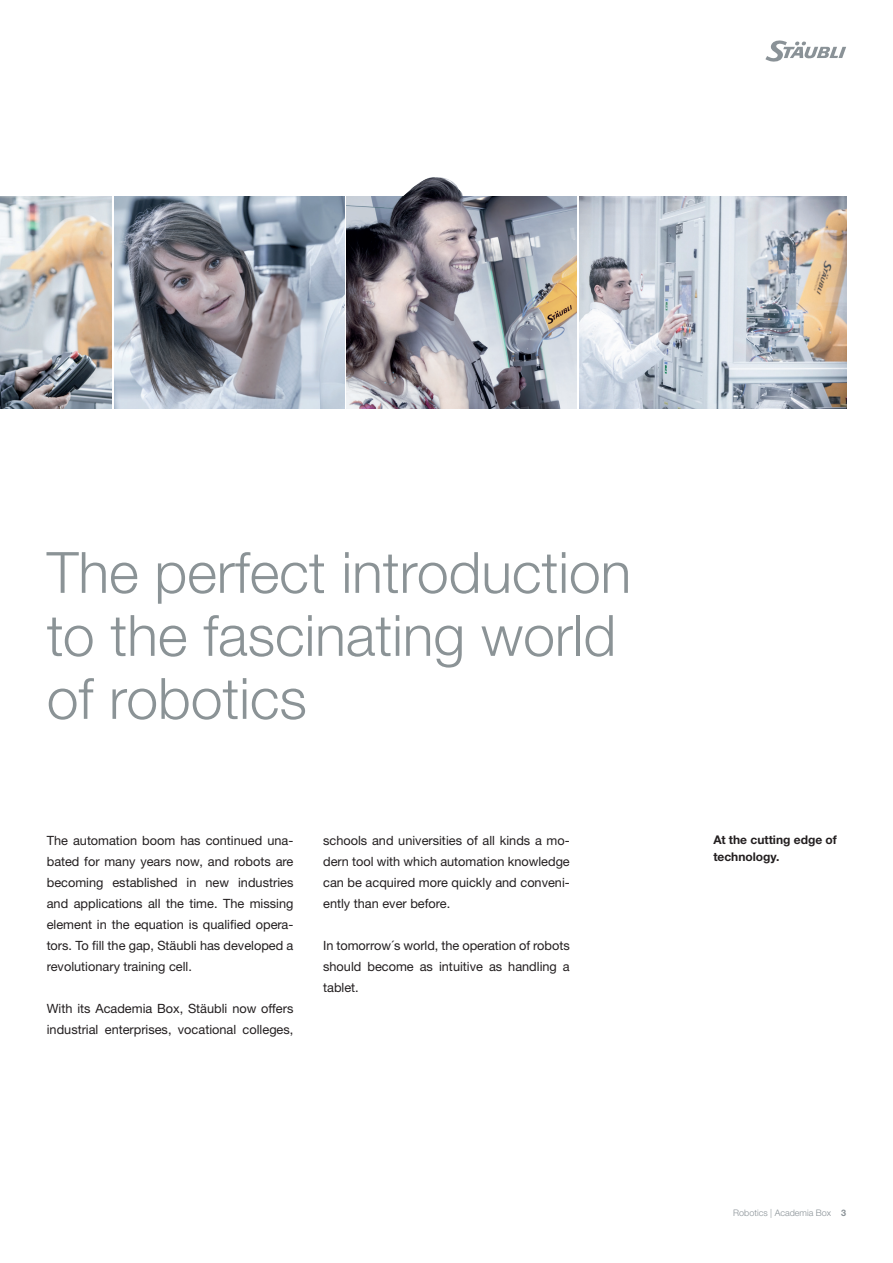
<style>
.page{position:relative;width:893px;height:1263px;background:#fff}
.page>*{position:absolute;margin:0;border:0;box-sizing:border-box;transform-origin:0 0}
.t1{font:300 57px/63px "Helvetica Neue LTW1 G";color:#8b9396}
.t2{font:12.75px/21px "Helvetica Neue LTW1 G";color:#231f20;text-align:justify}
.t3{font:700 12px/16.5px "Helvetica Neue LTW1 G";color:#231f20}
.t4{font:300 9px "Helvetica Neue LTW1 G";color:#8a9297}
.s1{font-weight:700}
</style>
<div class="page">
<svg style="left:765px;top:40px;width:81px;height:22px"></svg>
<img style="left:115px;top:196px;width:229px;height:213px">
<img style="left:0;top:196px;width:112px;height:213px">
<img style="left:580px;top:196px;width:266px;height:213px">
<img style="left:347px;top:196px;width:229px;height:213px">
<img style="left:392px;top:177px;width:71px;height:50px">
<h1 class="t1" style="left:47px;top:541px;width:586px">The perfect introduction to the fascinating world of robotics</h1>
<p class="t2" style="left:47px;top:830px;width:248px">The automation boom has continued una&shy;bated for many years now, and robots are becoming established in new industries and applications all the time. The missing element in the equation is qualified opera&shy;tors. To fill the gap, Stäubli has developed a revolutionary training cell.</p>
<p class="t2" style="left:47px;top:998px;width:248px">With its Academia Box, Stäubli now offers industrial enterprises, vocational colleges,</p>
<p class="t2" style="left:323px;top:830px;width:248px">schools and universities of all kinds a mo&shy;dern tool with which automation knowledge can be acquired more quickly and conveni&shy;ently than ever before.</p>
<p class="t2" style="left:323px;top:935px;width:248px">In tomorrow´s world, the operation of robots should become as intuitive as handling a tablet.</p>
<p class="t3" style="left:713px;top:831px;width:125px">At the cutting edge of technology.</p>
<p class="t4" style="left:733px;top:1207px;width:114px">Robotics | Academia Box <span class="s1">3</span></p>
</div>
